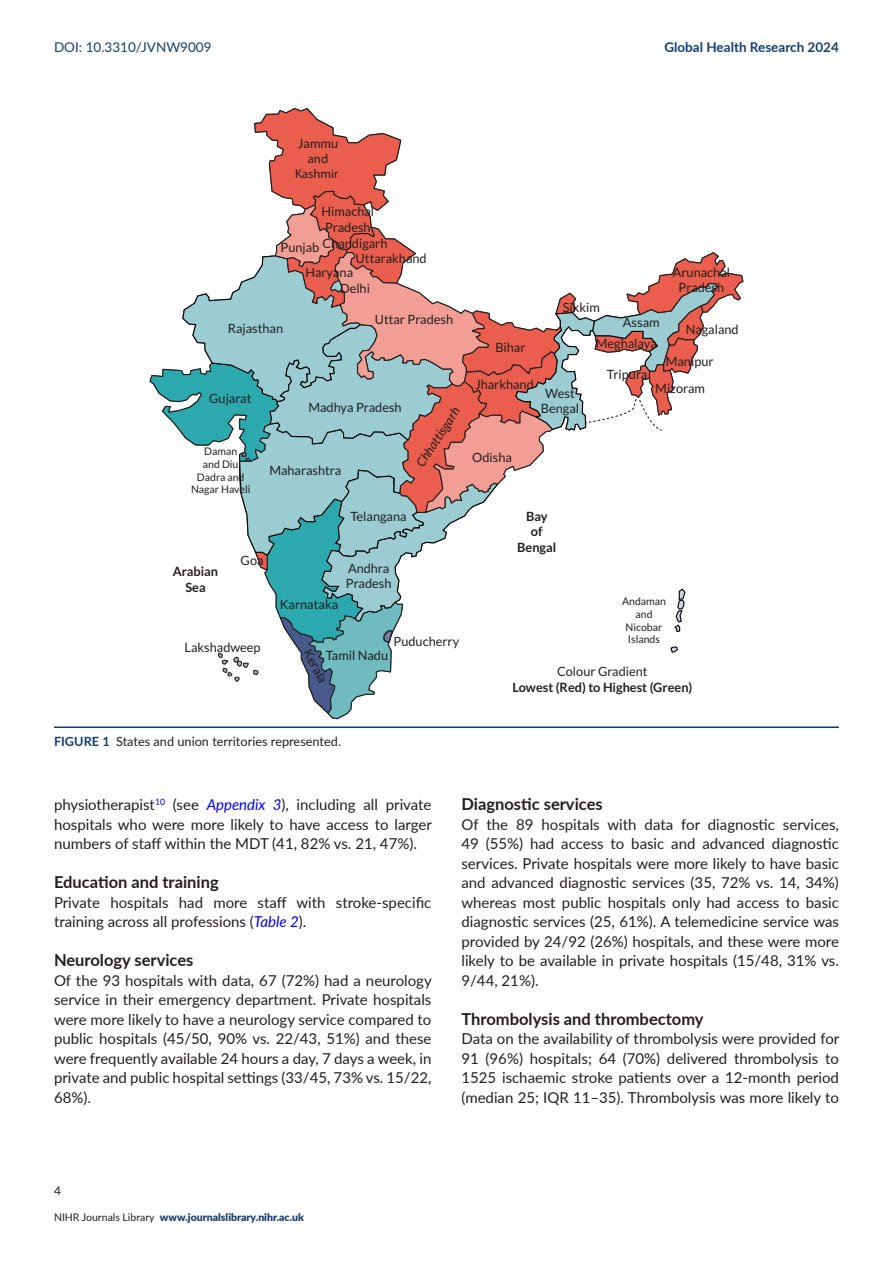
<style>
.page{position:relative;width:893px;height:1263px;background:#fff}
.page>*{position:absolute;margin:0;border:0;box-sizing:border-box;transform-origin:0 0}
.t1{font:700 16.5px "Lato";color:#231f20}
.t2{font:15px/19.5px "Lato";color:#231f20;text-align:justify}
.t3{font:700 13.5px "Lato";color:#153f72}
.t4{font:13.5px "Lato";color:#153f72}
.t5{font:12.75px/15.3px "Lato";color:#231f20}
.t6{font:700 12.75px/15.3px "Lato";color:#231f20;text-align:center}
.t7{font:italic 12.75px "Lato";color:#231f20}
.t8{font:12.75px/15.3px "Myriad Pro";color:#231f20;text-align:center}
.t9{font:12px "Lato";color:#231f20}
.t10{font:10.5px/12.6px "Lato";color:#231f20;text-align:center}
.t11{font:900 10.5px "Lato";color:#193e72}
.s1{font-weight:700;color:#153f72}
.s2{font-style:italic;color:#00f}
.s3{font-weight:400;color:#231f20}
</style>
<div class="page">
<svg style="left:150px;top:108px;width:593px;height:611px"></svg>
<hr style="left:54px;top:726px;width:785px;height:2px;background:#153f72">
<p class="t4" style="left:54px;top:37px;width:159px">DOI: 10.3310/JVNW9009</p>
<p class="t3" style="left:664px;top:37px;width:176px">Global Health Research 2024</p>
<p class="t5" style="left:298px;top:135px;width:42px">Jammu</p>
<p class="t8" style="left:295px;top:151px;width:45px">and<br>Kashmir</p>
<p class="t5" style="left:322px;top:204px;width:54px">Himachal<br>Pradesh</p>
<p class="t5" style="left:323px;top:235px;width:66px">Chandigarh</p>
<p class="t5" style="left:340px;top:281px;width:31px">Delhi</p>
<p class="t5" style="left:305px;top:234px;width:49px;line-height:25.7px;text-indent:-25px">Punjab<br>Haryana</p>
<p class="t5" style="left:356px;top:250px;width:73px">Uttarakhand</p>
<p class="t5" style="left:228px;top:320px;width:57px">Rajasthan</p>
<p class="t5" style="left:375px;top:312px;width:80px">Uttar Pradesh</p>
<p class="t5" style="left:209px;top:391px;width:44px">Gujarat</p>
<p class="t10" style="left:191px;top:445px;width:61px">Daman<br>and Diu<br>Dadra and<br>Nagar Haveli</p>
<p class="t5" style="left:308px;top:400px;width:95px">Madhya Pradesh</p>
<p class="t5" style="left:269px;top:462px;width:73px">Maharashtra</p>
<p class="t7" style="left:413px;top:462px;width:70px;rotate:-57deg">Chhattisgarh</p>
<p class="t5" style="left:350px;top:509px;width:58px">Telangana</p>
<p class="t6" style="left:173px;top:564px;width:47px">Arabian<br>Sea</p>
<p class="t5" style="left:241px;top:553px;width:24px">Goa</p>
<p class="t5" style="left:280px;top:596px;width:60px">Karnataka</p>
<p class="t5" style="left:346px;top:561px;width:47px">Andhra<br>Pradesh</p>
<p class="t5" style="left:185px;top:640px;width:78px">Lakshadweep</p>
<p class="t5" style="left:394px;top:634px;width:67px">Puducherry</p>
<p class="t5" style="left:314px;top:646px;width:38px;rotate:62deg">Kerala</p>
<p class="t5" style="left:326px;top:647px;width:64px">Tamil Nadu</p>
<p class="t5" style="left:563px;top:299px;width:39px">Sikkim</p>
<p class="t5" style="left:623px;top:315px;width:38px">Assam</p>
<p class="t5" style="left:673px;top:264px;width:59px;text-align:center">Arunachal<br>Pradesh</p>
<p class="t5" style="left:686px;top:322px;width:55px">Nagaland</p>
<p class="t5" style="left:495px;top:339px;width:32px">Bihar</p>
<p class="t5" style="left:596px;top:336px;width:62px">Meghalaya</p>
<p class="t5" style="left:475px;top:376px;width:60px">Jharkhand</p>
<p class="t5" style="left:655px;top:347px;width:60px;line-height:27.6px;text-indent:10px">Manipur<br>Mizoram</p>
<p class="t5" style="left:607px;top:367px;width:42px">Tripura</p>
<p class="t5" style="left:541px;top:385px;width:40px;text-align:center">West<br>Bengal</p>
<p class="t5" style="left:472px;top:450px;width:41px">Odisha</p>
<p class="t6" style="left:517px;top:508px;width:41px">Bay<br>of<br>Bengal</p>
<p class="t10" style="left:622px;top:595px;width:45px">Andaman and<br>Nicobar<br>Islands</p>
<p class="t5" style="left:557px;top:664px;width:92px">Colour Gradient</p>
<p class="t6" style="left:512px;top:679px;width:182px">Lowest (Red) to Highest (Green)</p>
<p class="t5" style="left:54px;top:733px;width:289px"><span class="s1">FIGURE 1</span> States and union territories represented.</p>
<p class="t2" style="left:54px;top:794px;width:379px">physiotherapist<sup>10</sup> (see <span class="s2">Appendix 3</span>), including all private hospitals who were more likely to have access to larger numbers of staff within the MDT (41, 82% vs. 21, 47%).</p>
<p class="t1" style="left:54px;top:870px;width:166px">Education and training</p>
<p class="t2" style="left:54px;top:892px;width:379px">Private hospitals had more staff with stroke-specific training across all professions (<span class="s2">Table 2</span>).</p>
<p class="t1" style="left:54px;top:948px;width:141px">Neurology services</p>
<p class="t2" style="left:54px;top:970px;width:379px">Of the 93 hospitals with data, 67 (72%) had a neurology service in their emergency department. Private hospitals were more likely to have a neurology service compared to public hospitals (45/50, 90% vs. 22/43, 51%) and these were frequently available 24 hours a day, 7 days a week, in private and public hospital settings (33/45, 73% vs. 15/22, 68%).</p>
<p class="t1" style="left:461px;top:792px;width:143px">Diagnostic services</p>
<p class="t2" style="left:461px;top:814px;width:379px">Of the 89 hospitals with data for diagnostic services, 49 (55%) had access to basic and advanced diagnostic services. Private hospitals were more likely to have basic and advanced diagnostic services (35, 72% vs. 14, 34%) whereas most public hospitals only had access to basic diagnostic services (25, 61%). A telemedicine service was provided by 24/92 (26%) hospitals, and these were more likely to be available in private hospitals (15/48, 31% vs.<br>9/44, 21%).</p>
<p class="t1" style="left:461px;top:1006px;width:244px">Thrombolysis and thrombectomy</p>
<p class="t2" style="left:461px;top:1028px;width:379px">Data on the availability of thrombolysis were provided for 91 (96%) hospitals; 64 (70%) delivered thrombolysis to 1525 ischaemic stroke patients over a 12-month period (median 25; IQR 11–35). Thrombolysis was more likely to</p>
<p class="t9" style="left:54px;top:1182px;width:8px">4</p>
<p class="t11" style="left:54px;top:1209px;width:252px"><span class="s3">NIHR Journals Library</span> www.journalslibrary.nihr.ac.uk</p>
</div>
